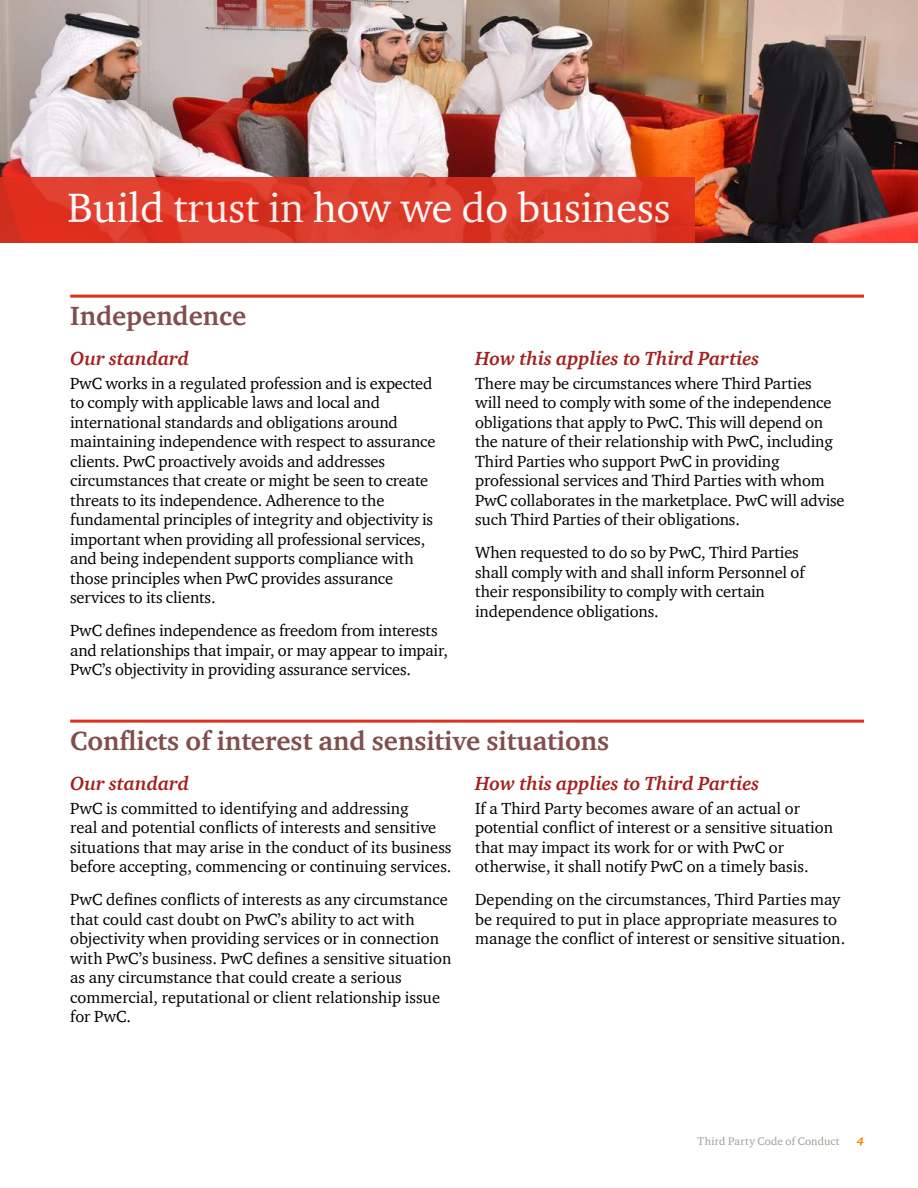
<style>
.page{position:relative;width:918px;height:1188px;background:#fff}
.page>*{position:absolute;margin:0;border:0;box-sizing:border-box;transform-origin:0 0}
.t1{font:42px "ITC Charter Com";color:#fff}
.t2{font:700 27px "ITC Charter Com";color:#804f4d}
.t3{font:italic 700 19.5px "ITC Charter Com";color:#a32020}
.t4{font:16.5px/19.5px "ITC Charter Com";letter-spacing:-.01em;color:#000}
.t5{font:11.25px "ITC Charter Com";letter-spacing:.015em;color:#a49b95}
.t6{font:italic 900 11.25px "ITC Charter Com";color:#eb8c00}
</style>
<div class="page">
<img style="left:0;top:0;width:918px;height:243px">
<hr style="left:70px;top:295px;width:794px;height:3px;background:#e0301e">
<hr style="left:70px;top:720px;width:794px;height:3px;background:#e0301e">
<svg style="left:0;top:177px;width:694px;height:66px;background:#dd3928"></svg>
<h1 class="t1" style="left:68px;top:182px;width:605px">Build trust in how we do business</h1>
<h2 class="t2" style="left:70px;top:299px;width:178px">Independence</h2>
<p class="t3" style="left:70px;top:346px;width:120px">Our standard</p>
<p class="t3" style="left:475px;top:346px;width:286px">How this applies to Third Parties</p>
<p class="t4" style="left:70px;top:373px;width:367px">PwC works in a regulated profession and is expected to comply with applicable laws and local and international standards and obligations around maintaining independence with respect to assurance clients. PwC proactively avoids and addresses circumstances that create or might be seen to create threats to its independence. Adherence to the fundamental principles of integrity and objectivity is important when providing all professional services, and being independent supports compliance with those principles when PwC provides assurance services to its clients.</p>
<p class="t4" style="left:70px;top:621px;width:379px">PwC defines independence as freedom from interests and relationships that impair, or may appear to impair,<br>PwC’s objectivity in providing assurance services.</p>
<p class="t4" style="left:475px;top:373px;width:371px">There may be circumstances where Third Parties<br>will need to comply with some of the independence obligations that apply to PwC. This will depend on the nature of their relationship with PwC, including Third Parties who support PwC in providing professional services and Third Parties with whom PwC collaborates in the marketplace. PwC will advise such Third Parties of their obligations.</p>
<p class="t4" style="left:475px;top:543px;width:331px">When requested to do so by PwC, Third Parties shall comply with and shall inform Personnel of their responsibility to comply with certain independence obligations.</p>
<h2 class="t2" style="left:70px;top:724px;width:541px">Conflicts of interest and sensitive situations</h2>
<p class="t3" style="left:70px;top:771px;width:120px">Our standard</p>
<p class="t3" style="left:475px;top:771px;width:286px">How this applies to Third Parties</p>
<p class="t4" style="left:70px;top:798px;width:383px">PwC is committed to identifying and addressing<br>real and potential conflicts of interests and sensitive situations that may arise in the conduct of its business before accepting, commencing or continuing services.</p>
<p class="t4" style="left:70px;top:890px;width:383px">PwC defines conflicts of interests as any circumstance that could cast doubt on PwC’s ability to act with objectivity when providing services or in connection with PwC’s business. PwC defines a sensitive situation as any circumstance that could create a serious commercial, reputational or client relationship issue for PwC.</p>
<p class="t4" style="left:475px;top:798px;width:359px">If a Third Party becomes aware of an actual or potential conflict of interest or a sensitive situation that may impact its work for or with PwC or otherwise, it shall notify PwC on a timely basis.</p>
<p class="t4" style="left:475px;top:890px;width:372px">Depending on the circumstances, Third Parties may be required to put in place appropriate measures to manage the conflict of interest or sensitive situation.</p>
<p class="t5" style="left:698px;top:1134px;width:144px">Third Party Code of Conduct</p>
<p class="t6" style="left:857px;top:1134px;width:9px">4</p>
</div>
